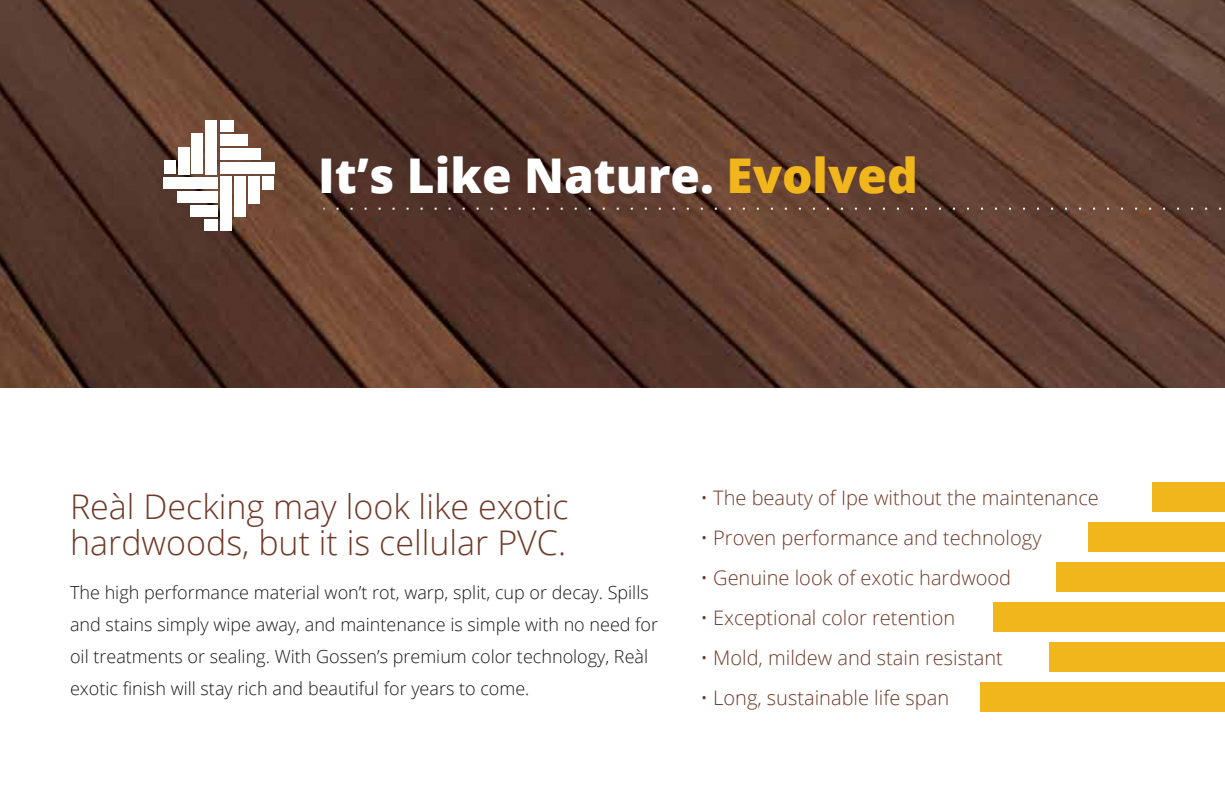
<style>
.page{position:relative;width:1225px;height:792px;background:#fff}
.page>*{position:absolute;margin:0;border:0;box-sizing:border-box;transform-origin:0 0}
.t1{font:800 47.8px "Open Sans";color:#fff}
.t2{font:300 34px/36px "Open Sans";color:#6f3927}
.t3{font:300 20px "Open Sans";color:#6f3927}
.t4{font:300 18px/32px "Open Sans";color:#181818}
.s1{color:#f1b61c}
</style>
<div class="page">
<img style="left:0;top:0;width:1224px;height:388px">
<div style="left:220px;top:121px;width:14px;height:11px;background:#fff"></div>
<div style="left:220px;top:135px;width:27px;height:11px;background:#fff"></div>
<div style="left:220px;top:148px;width:41px;height:12px;background:#fff"></div>
<div style="left:220px;top:162px;width:54px;height:11px;background:#fff"></div>
<div style="left:204px;top:219px;width:14px;height:11px;background:#fff"></div>
<div style="left:190px;top:205px;width:28px;height:11px;background:#fff"></div>
<div style="left:177px;top:191px;width:41px;height:11px;background:#fff"></div>
<div style="left:163px;top:177px;width:55px;height:12px;background:#fff"></div>
<div style="left:262px;top:177px;width:12px;height:13px;background:#fff"></div>
<div style="left:249px;top:177px;width:11px;height:27px;background:#fff"></div>
<div style="left:235px;top:177px;width:11px;height:40px;background:#fff"></div>
<div style="left:221px;top:177px;width:11px;height:54px;background:#fff"></div>
<div style="left:164px;top:161px;width:11px;height:13px;background:#fff"></div>
<div style="left:178px;top:147px;width:11px;height:27px;background:#fff"></div>
<div style="left:192px;top:133px;width:11px;height:41px;background:#fff"></div>
<div style="left:206px;top:120px;width:11px;height:54px;background:#fff"></div>
<svg style="left:330px;top:208px;width:894px;height:2px;background:#705348"></svg>
<div style="left:1151px;top:482px;width:73px;height:29px;background:#f1b61c"></div>
<div style="left:1087px;top:522px;width:137px;height:29px;background:#f1b61c"></div>
<div style="left:1055px;top:562px;width:169px;height:29px;background:#f1b61c"></div>
<div style="left:993px;top:602px;width:231px;height:29px;background:#f1b61c"></div>
<div style="left:1049px;top:642px;width:175px;height:29px;background:#f1b61c"></div>
<div style="left:979px;top:682px;width:245px;height:29px;background:#f1b61c"></div>
<p class="t1" style="left:318px;top:139px;width:601px">It’s Like Nature. <span class="s1">Evolved</span></p>
<p class="t2" style="left:70px;top:487px;width:500px">Reàl Decking may look like exotic hardwoods, but it is cellular PVC.</p>
<p class="t4" style="left:70px;top:575px;width:589px">The high performance material won’t rot, warp, split, cup or decay. Spills and stains simply wipe away, and maintenance is simple with no need for oil treatments or sealing. With Gossen’s premium color technology, Reàl exotic finish will stay rich and beautiful for years to come.</p>
<p class="t3" style="left:700px;top:484px;width:400px">• The beauty of Ipe without the maintenance</p>
<p class="t3" style="left:700px;top:524px;width:342px">• Proven performance and technology</p>
<p class="t3" style="left:700px;top:564px;width:312px">• Genuine look of exotic hardwood</p>
<p class="t3" style="left:700px;top:604px;width:256px">• Exceptional color retention</p>
<p class="t3" style="left:700px;top:644px;width:304px">• Mold, mildew and stain resistant</p>
<p class="t3" style="left:700px;top:684px;width:250px">• Long, sustainable life span</p>
</div>
